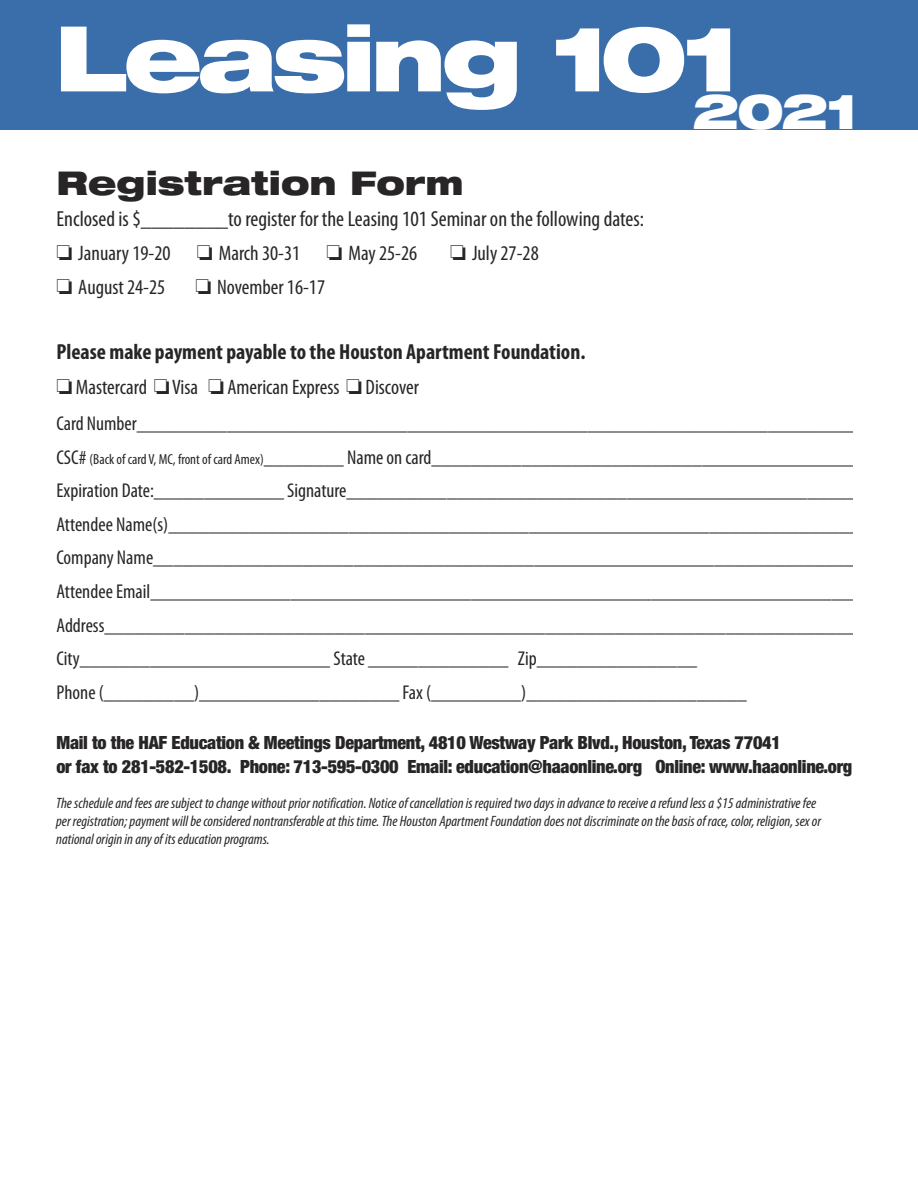
<style>
.page{position:relative;width:918px;height:1188px;background:#fff}
.page>*{position:absolute;margin:0;border:0;box-sizing:border-box;transform-origin:0 0}
.t1{font:900 expanded 90.75px "Helvetica Neue";letter-spacing:-.05em;color:#fff}
.t2{font:900 expanded 48.75px "Helvetica Neue";color:#fff}
.t3{font:900 expanded 32.85px "Helvetica Neue";color:#272526}
.t4{font:condensed 21.9px "Myriad Pro";color:#272526}
.t5{font:700 condensed 21.9px "Myriad Pro";color:#272526}
.t6{font:condensed 21px "Myriad Pro";color:#272526}
.t7{font:condensed 20.1px "Myriad Pro";color:#272526}
.t8{font:900 condensed 18.15px "Helvetica Neue";letter-spacing:-.015em;color:#272526}
.t9{font:italic condensed 15px/18px "Myriad Pro";color:#272526}
.s1{font-size:14.55px}
</style>
<div class="page">
<div style="left:0;top:0;width:918px;height:130px;background:#396eab"></div>
<p class="t1" style="left:55px;top:24px;width:688px">Leasing 101</p>
<p class="t2" style="left:693px;top:93px;width:167px">2021</p>
<p class="t3" style="left:56px;top:171px;width:409px">Registration Form</p>
<p class="t4" style="left:56px;top:211px;width:589px">Enclosed is $________to register for the Leasing 101 Seminar on the following dates:</p>
<p class="t6" style="left:56px;top:246px;width:116px">□ January 19-20</p>
<p class="t6" style="left:197px;top:246px;width:105px">□ March 30-31</p>
<p class="t6" style="left:327px;top:246px;width:92px">□ May 25-26</p>
<p class="t6" style="left:450px;top:246px;width:90px">□ July 27-28</p>
<p class="t6" style="left:56px;top:279px;width:110px">□ August 24-25</p>
<p class="t6" style="left:195px;top:279px;width:131px">□ November 16-17</p>
<p class="t5" style="left:56px;top:344px;width:531px">Please make payment payable to the Houston Apartment Foundation.</p>
<p class="t6" style="left:56px;top:380px;width:364px">□ Mastercard □ Visa □ American Express □ Discover</p>
<p class="t7" style="left:56px;top:416px;width:813px">Card Number_________________________________________________________________________</p>
<p class="t7" style="left:56px;top:450px;width:817px">CSC# <span class="s1">(Back of card V, MC, front of card Amex)</span>________ Name on card____________________________________________</p>
<p class="t7" style="left:56px;top:483px;width:822px">Expiration Date:_____________ Signature_____________________________________________________</p>
<p class="t7" style="left:56px;top:517px;width:815px">Attendee Name(s)______________________________________________________________________</p>
<p class="t7" style="left:56px;top:551px;width:810px">Company Name_______________________________________________________________________</p>
<p class="t7" style="left:56px;top:584px;width:827px">Attendee Email_________________________________________________________________________</p>
<p class="t7" style="left:56px;top:618px;width:801px">Address___________________________________________________________________________</p>
<p class="t7" style="left:56px;top:651px;width:642px">City_________________________ State ______________ Zip________________</p>
<p class="t7" style="left:56px;top:685px;width:692px">Phone (_________)____________________ Fax (_________)______________________</p>
<p class="t8" style="left:56px;top:736px;width:726px">Mail to the HAF Education &amp; Meetings Department, 4810 Westway Park Blvd., Houston, Texas 77041</p>
<p class="t8" style="left:56px;top:760px;width:797px">or fax to 281-582-1508. Phone: 713-595-0300 Email: education@haaonline.org Online: www.haaonline.org</p>
<p class="t9" style="left:56px;top:796px;width:766px">The schedule and fees are subject to change without prior notification. Notice of cancellation is required two days in advance to receive a refund less a $15 administrative fee per registration; payment will be considered nontransferable at this time. The Houston Apartment Foundation does not discriminate on the basis of race, color, religion, sex or national origin in any of its education programs.</p>
</div>
